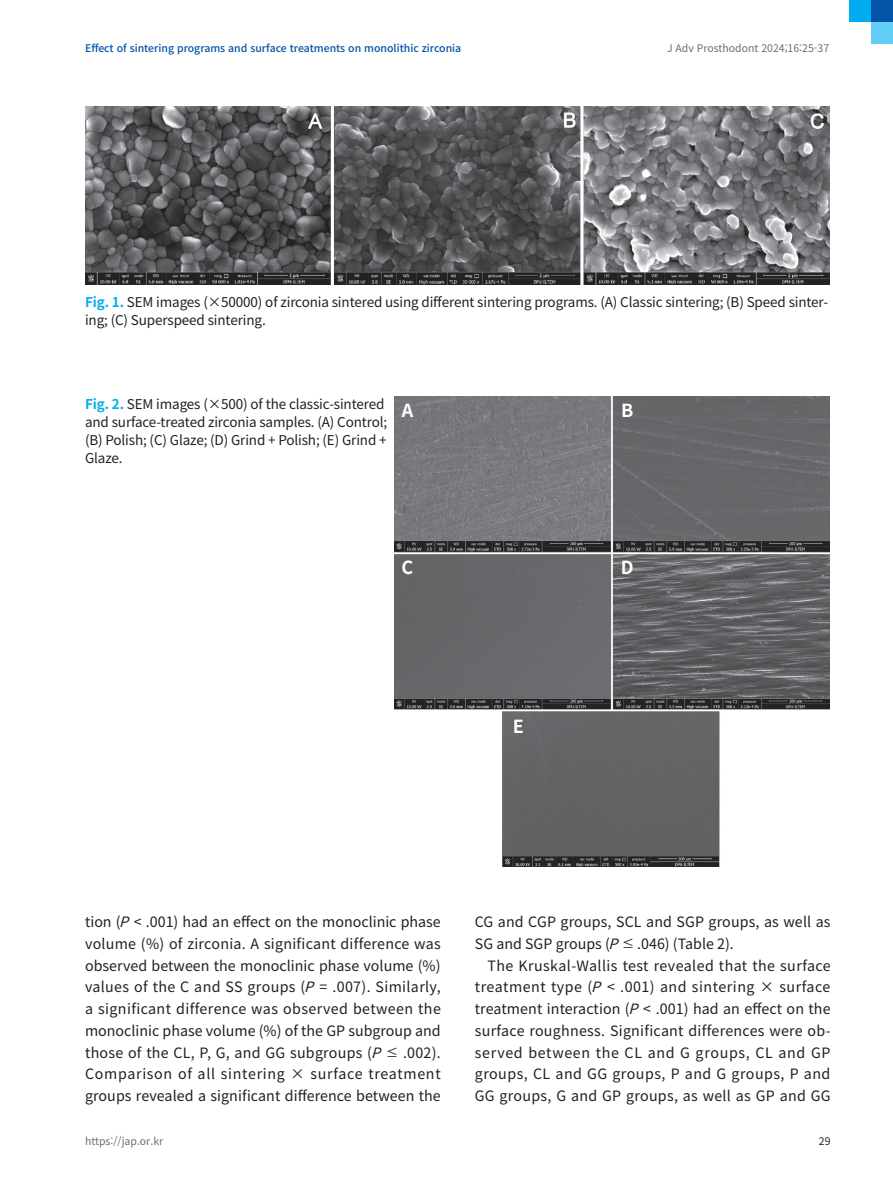
<style>
.page{position:relative;width:893px;height:1191px;background:#fff}
.page>*{position:absolute;margin:0;border:0;box-sizing:border-box;transform-origin:0 0}
.t1{font:700 18px "Noto Sans CJ Kkr";color:#fff}
.t2{font:14.25px/21.8px "Noto Sans CJ Kkr";letter-spacing:.01em;color:#231f20;text-align:justify}
.t3{font:13.5px/18px "Noto Sans CJ Kkr";letter-spacing:-.01em;color:#231f20}
.t4{font:500 10.5px "Noto Sans CJ Kkr";color:#0154a6}
.t5{font:10.5px "Noto Sans CJ Kkr";color:#6c6d70}
.t6{font:10.5px "Noto Sans CJ Kkr";color:#231f20}
.s1{font-weight:700;color:#00aeef}
.s2{font-style:italic}
.s3{font-size:12px}
</style>
<div class="page">
<div style="left:871px;top:22px;width:22px;height:22px;background:#62cdf5"></div>
<div style="left:849px;top:0;width:22px;height:22px;background:#00aeef"></div>
<div style="left:871px;top:0;width:22px;height:22px;background:#0154a6"></div>
<img style="left:85px;top:106px;width:744px;height:179px">
<img style="left:395px;top:397px;width:434px;height:469px">
<p class="t4" style="left:85px;top:42px;width:378px">Effect of sintering programs and surface treatments on monolithic zirconia</p>
<p class="t5" style="left:667px;top:42px;width:164px">J Adv Prosthodont 2024;16:25-37</p>
<p class="t3" style="left:85px;top:293px;width:744px"><span class="s1">Fig. 1.</span> SEM images (×50000) of zirconia sintered using different sintering programs. (A) Classic sintering; (B) Speed sinter&shy;ing; (C) Superspeed sintering.</p>
<p class="t3" style="left:85px;top:395px;width:304px"><span class="s1">Fig. 2.</span> SEM images (×500) of the classic-sintered and surface-treated zirconia samples. (A) Control; (B) Polish; (C) Glaze; (D) Grind + Polish; (E) Grind + Glaze.</p>
<p class="t1" style="left:402px;top:401px;width:13px">A</p>
<p class="t1" style="left:621px;top:401px;width:14px">B</p>
<p class="t1" style="left:402px;top:557px;width:13px">C</p>
<p class="t1" style="left:621px;top:557px;width:14px">D</p>
<p class="t1" style="left:513px;top:716px;width:13px">E</p>
<p class="t2" style="left:85px;top:911px;width:357px">tion (<span class="s2">P</span>&lt; .001) had an effect on the monoclinic phase volume (%) of zirconia. A significant difference was observed between the monoclinic phase volume (%) values of the C and SS groups (<span class="s2">P</span>= .007). Similarly, a significant difference was observed between the monoclinic phase volume (%) of the GP subgroup and those of the CL, P, G, and GG subgroups (<span class="s2">P</span><span class="s3">≤</span> .002).<br>Comparison of all sintering × surface treatment groups revealed a significant difference between the</p>
<p class="t2" style="left:475px;top:911px;width:357px">CG and CGP groups, SCL and SGP groups, as well as<br>SG and SGP groups (<span class="s2">P</span><span class="s3">≤</span> .046) (Table 2).</p>
<p class="t2" style="left:475px;top:954px;width:357px;text-indent:13px">The Kruskal-Wallis test revealed that the surface treatment type (<span class="s2">P</span>&lt; .001) and sintering × surface treatment interaction (<span class="s2">P</span>&lt; .001) had an effect on the surface roughness. Significant differences were ob&shy;served between the CL and G groups, CL and GP groups, CL and GG groups, P and G groups, P and GG groups, G and GP groups, as well as GP and GG</p>
<p class="t5" style="left:85px;top:1135px;width:80px">https://jap.or.kr</p>
<p class="t6" style="left:819px;top:1135px;width:13px">29</p>
</div>
